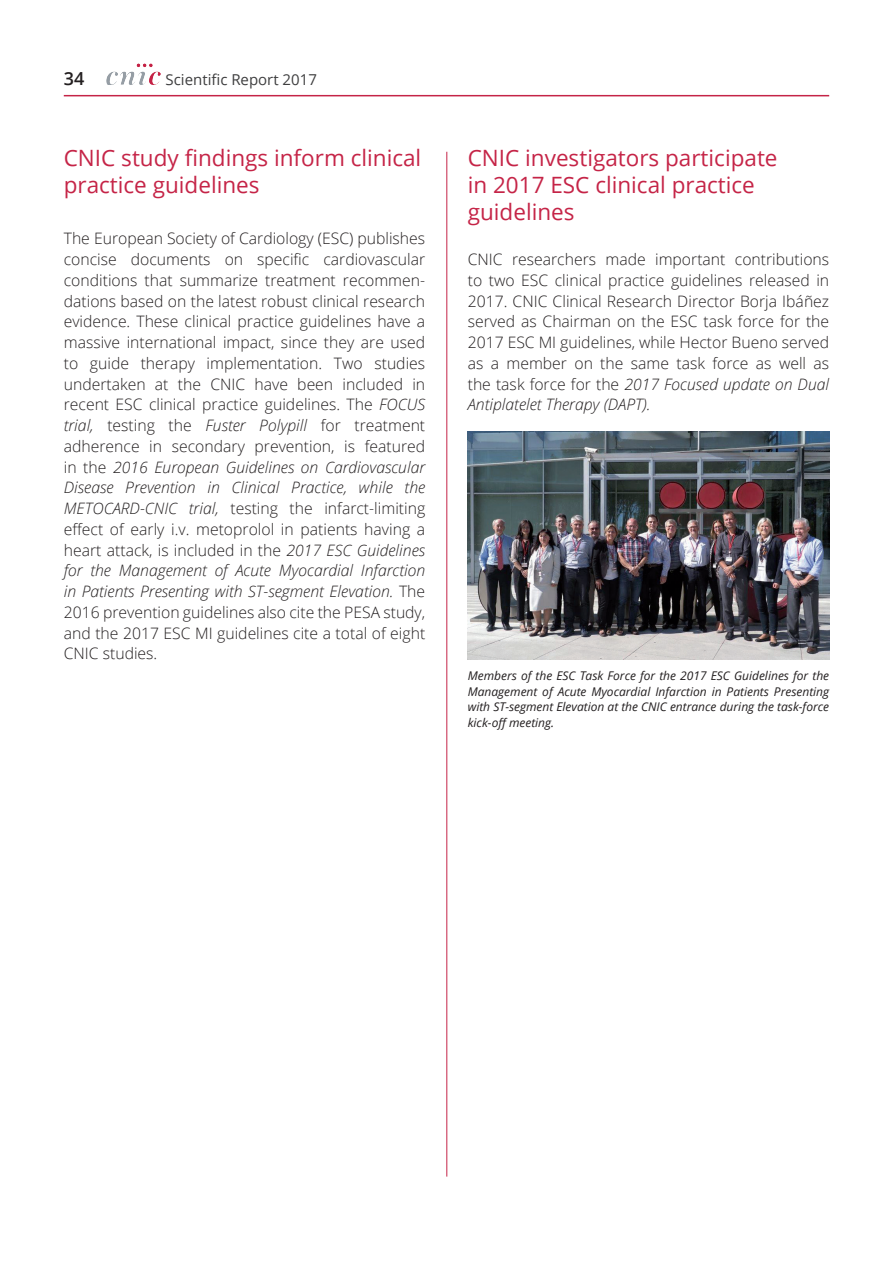
<style>
.page{position:relative;width:893px;height:1263px;background:#fff}
.page>*{position:absolute;margin:0;border:0;box-sizing:border-box;transform-origin:0 0}
.t1{font:22.5px/27px "Open Sans";color:#c52447}
.t2{font:600 18px "Open Sans";color:#231f20}
.t3{font:300 15.75px/20.7px "Open Sans";color:#231f20;text-align:justify}
.t4{font:15px "Open Sans";color:#3e3e3f}
.t5{font:italic 12px/15.8px "Open Sans";color:#231f20;text-align:justify}
.s1{font-style:italic}
</style>
<div class="page">
<svg style="left:144px;top:64px;width:9px;height:4px"></svg>
<hr style="left:64px;top:95px;width:765px;height:1px;background:#c52447">
<hr style="left:446px;top:152px;width:1px;height:1024px;background:#c52447">
<img style="left:468px;top:431px;width:361px;height:228px">
<p class="t2" style="left:64px;top:66px;width:22px">34</p>
<p class="t4" style="left:166px;top:69px;width:153px">Scientific Report 2017</p>
<h1 class="t1" style="left:64px;top:144px;width:359px;text-indent:57px">study findings inform clinical practice guidelines</h1>
<p class="t3" style="left:64px;top:228px;width:363px">The European Society of Cardiology (ESC) publishes concise documents on specific cardiovascular conditions that summarize treatment recommen&shy;dations based on the latest robust clinical research evidence. These clinical practice guidelines have a massive international impact, since they are used to guide therapy implementation. Two studies undertaken at the CNIC have been included in recent ESC clinical practice guidelines. The <span class="s1">FOCUS trial,</span> testing the <span class="s1">Fuster Polypill</span> for treatment adherence in secondary prevention, is featured in the <span class="s1">2016 European Guidelines on Cardiovascular Disease Prevention in Clinical Practice, while the METOCARD-CNIC trial,</span> testing the infarct-limiting effect of early i.v. metoprolol in patients having a heart attack, is included in the <span class="s1">2017 ESC Guidelines for the Management of Acute Myocardial Infarction in Patients Presenting with ST-segment Elevation.</span> The 2016 prevention guidelines also cite the PESA study, and the 2017 ESC MI guidelines cite a total of eight CNIC studies.</p>
<h1 class="t1" style="left:64px;top:144px;width:14px">CNIC</h1>
<h1 class="t1" style="left:468px;top:144px;width:311px;text-indent:57px">investigators participate in 2017 ESC clinical practice guidelines</h1>
<p class="t3" style="left:468px;top:249px;width:363px">CNIC researchers made important contributions to two ESC clinical practice guidelines released in 2017. CNIC Clinical Research Director Borja Ibáñez served as Chairman on the ESC task force for the 2017 ESC MI guidelines, while Hector Bueno served as a member on the same task force as well as the task force for the <span class="s1">2017 Focused update on Dual Antiplatelet Therapy (DAPT).</span></p>
<h1 class="t1" style="left:468px;top:144px;width:14px">CNIC</h1>
<p class="t5" style="left:468px;top:667px;width:363px">Members of the ESC Task Force for the 2017 ESC Guidelines for the Management of Acute Myocardial Infarction in Patients Presenting with ST-segment Elevation at the CNIC entrance during the task-force kick-off meeting.</p>
</div>
